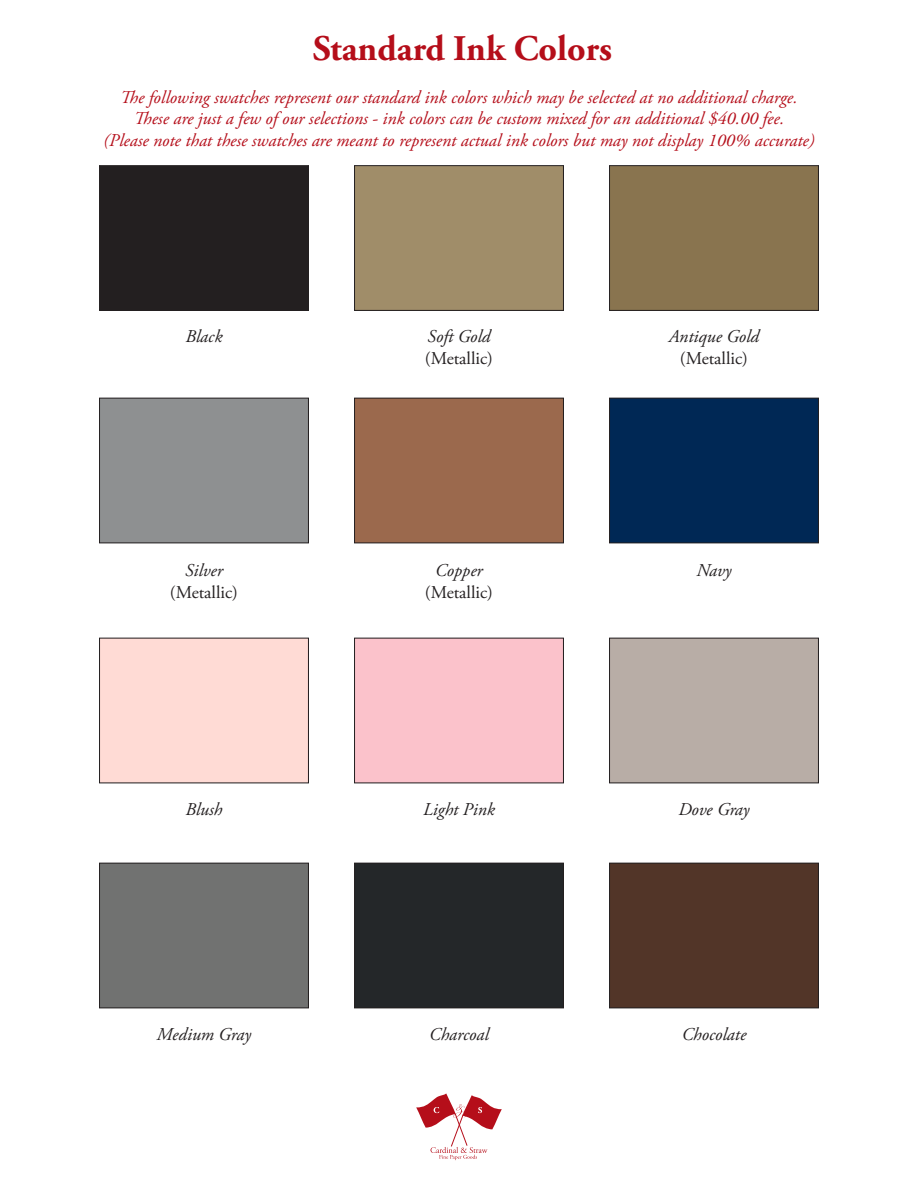
<style>
.page{position:relative;width:918px;height:1188px;background:#fff}
.page>*{position:absolute;margin:0;border:0;box-sizing:border-box;transform-origin:0 0}
.t1{font:700 36px "Adobe Garamond Pro";color:#b50e1a}
.t2{font:italic 18px "Adobe Garamond Pro";color:#b50e1a}
.t3{font:italic 18px "Adobe Garamond Pro";color:#231f20}
.t4{font:18px "Adobe Garamond Pro";color:#231f20}
</style>
<div class="page">
<svg style="left:416px;top:1093px;width:86px;height:67px"></svg>
<div style="left:100px;top:166px;width:208px;height:144px;background:#231f20"></div>
<div style="left:99px;top:165px;width:210px;height:146px;border:1px solid #231f20"></div>
<div style="left:355px;top:166px;width:208px;height:144px;background:#a08d69"></div>
<div style="left:354px;top:165px;width:210px;height:146px;border:1px solid #231f20"></div>
<div style="left:610px;top:166px;width:208px;height:144px;background:#89744f"></div>
<div style="left:609px;top:165px;width:210px;height:146px;border:1px solid #231f20"></div>
<div style="left:100px;top:398px;width:208px;height:145px;background:#8e9091"></div>
<div style="left:99px;top:398px;width:210px;height:145px;border:1px solid #231f20"></div>
<div style="left:355px;top:398px;width:208px;height:145px;background:#9b694d"></div>
<div style="left:354px;top:398px;width:210px;height:145px;border:1px solid #231f20"></div>
<div style="left:610px;top:398px;width:208px;height:145px;background:#002855"></div>
<div style="left:609px;top:398px;width:210px;height:145px;border:1px solid #231f20"></div>
<div style="left:100px;top:638px;width:208px;height:145px;background:#ffdbd5"></div>
<div style="left:99px;top:638px;width:210px;height:145px;border:1px solid #231f20"></div>
<div style="left:355px;top:638px;width:208px;height:145px;background:#fbc2cb"></div>
<div style="left:354px;top:638px;width:210px;height:145px;border:1px solid #231f20"></div>
<div style="left:610px;top:638px;width:208px;height:145px;background:#b8ada6"></div>
<div style="left:609px;top:638px;width:210px;height:145px;border:1px solid #231f20"></div>
<div style="left:100px;top:863px;width:208px;height:145px;background:#717271"></div>
<div style="left:99px;top:863px;width:210px;height:145px;border:1px solid #231f20"></div>
<div style="left:355px;top:863px;width:208px;height:145px;background:#242729"></div>
<div style="left:354px;top:863px;width:210px;height:145px;border:1px solid #231f20"></div>
<div style="left:610px;top:863px;width:208px;height:145px;background:#523528"></div>
<div style="left:609px;top:863px;width:210px;height:145px;border:1px solid #231f20"></div>
<p class="t1" style="left:313px;top:27px;width:301px">Standard Ink Colors</p>
<p class="t2" style="left:120px;top:86px;width:679px">The following swatches represent our standard ink colors which may be selected at no additional charge.</p>
<p class="t2" style="left:134px;top:108px;width:652px">These are just a few of our selections - ink colors can be custom mixed for an additional $40.00 fee.</p>
<p class="t2" style="left:103px;top:130px;width:713px">(Please note that these swatches are meant to represent actual ink colors but may not display 100% accurate)</p>
<p class="t3" style="left:186px;top:326px;width:38px">Black</p>
<p class="t3" style="left:428px;top:326px;width:64px">Soft Gold</p>
<p class="t4" style="left:425px;top:347px;width:70px">(Metallic)</p>
<p class="t3" style="left:669px;top:326px;width:92px">Antique Gold</p>
<p class="t4" style="left:680px;top:347px;width:70px">(Metallic)</p>
<p class="t3" style="left:185px;top:560px;width:39px">Silver</p>
<p class="t4" style="left:170px;top:581px;width:70px">(Metallic)</p>
<p class="t3" style="left:435px;top:560px;width:49px">Copper</p>
<p class="t4" style="left:425px;top:581px;width:70px">(Metallic)</p>
<p class="t3" style="left:696px;top:560px;width:37px">Navy</p>
<p class="t3" style="left:186px;top:798px;width:38px">Blush</p>
<p class="t3" style="left:423px;top:798px;width:73px">Light Pink</p>
<p class="t3" style="left:678px;top:798px;width:73px">Dove Gray</p>
<p class="t3" style="left:157px;top:1023px;width:96px">Medium Gray</p>
<p class="t3" style="left:429px;top:1023px;width:61px">Charcoal</p>
<p class="t3" style="left:682px;top:1023px;width:66px">Chocolate</p>
</div>
